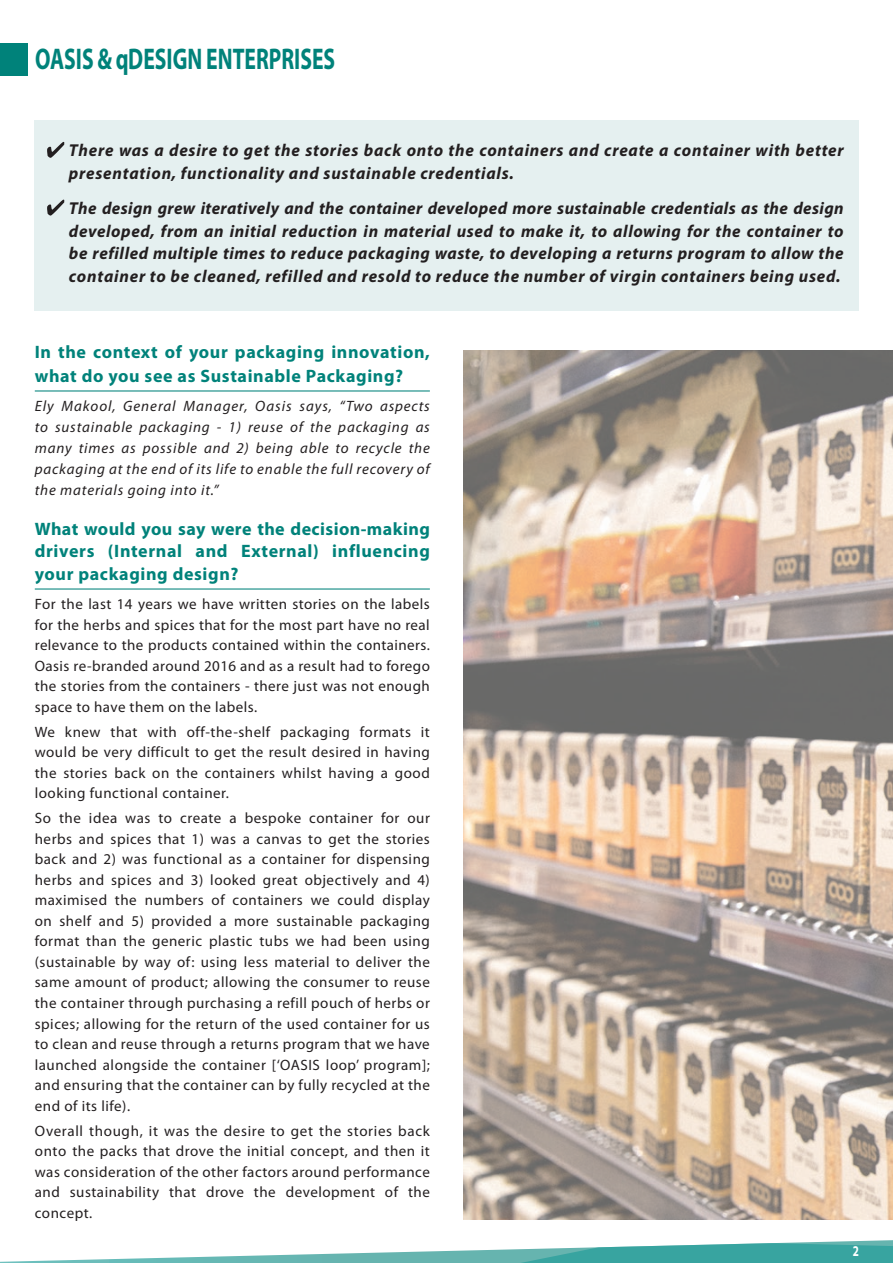
<style>
.page{position:relative;width:893px;height:1263px;background:#fff}
.page>*{position:absolute;margin:0;border:0;box-sizing:border-box;transform-origin:0 0}
.t1{font:700 30px "Myriad Pro";color:#00827a;scale:.72 1}
.t2{font:700 18px/22.5px "Myriad Pro";letter-spacing:.035em;color:#00827a}
.t3{font:italic 700 17.25px/22.5px "Myriad Pro";letter-spacing:.045em;color:#231f20}
.t4{font:15px/20.5px "Myriad Pro";letter-spacing:.035em;color:#231f20;text-align:justify}
.t5{font:italic 15px/21px "Myriad Pro";letter-spacing:.055em;color:#231f20;text-align:justify}
.t6{font:700 15px "Myriad Pro";color:#fff;scale:.74 1}
</style>
<div class="page">
<hr style="left:35px;top:390px;width:395px;height:1px;background:#00827a">
<hr style="left:35px;top:588px;width:395px;height:1px;background:#00827a">
<svg style="left:0;top:1240px;width:893px;height:23px"></svg>
<div style="left:34px;top:120px;width:825px;height:190px;background:#e5f0f0"></div>
<svg style="left:47px;top:142px;width:17px;height:16px"></svg>
<svg style="left:47px;top:200px;width:17px;height:16px"></svg>
<div style="left:0;top:43px;width:27px;height:33px;background:#00827a"></div>
<img style="left:464px;top:350px;width:429px;height:869px">
<h1 class="t1" style="left:35px;top:42px;width:419px">OASIS &amp; qDESIGN ENTERPRISES</h1>
<p class="t3" style="left:69px;top:140px;width:776px">There was a desire to get the stories back onto the containers and create a container with better presentation, functionality and sustainable credentials.</p>
<p class="t3" style="left:69px;top:197px;width:776px;text-align:justify">The design grew iteratively and the container developed more sustainable credentials as the design developed, from an initial reduction in material used to make it, to allowing for the container to be refilled multiple times to reduce packaging waste, to developing a returns program to allow the container to be cleaned, refilled and resold to reduce the number of virgin containers being used.</p>
<p class="t2" style="left:35px;top:340px;width:397px;line-height:24px">In the context of your packaging innovation, what do you see as Sustainable Packaging?</p>
<p class="t5" style="left:35px;top:396px;width:397px">Ely Makool, General Manager, Oasis says, “Two aspects to sustainable packaging - 1) reuse of the packaging as many times as possible and 2) being able to recycle the packaging at the end of its life to enable the full recovery of the materials going into it.”</p>
<p class="t2" style="left:35px;top:518px;width:397px;text-align:justify">What would you say were the decision-making drivers (Internal and External) influencing your packaging design?</p>
<p class="t4" style="left:35px;top:594px;width:397px">For the last 14 years we have written stories on the labels for the herbs and spices that for the most part have no real relevance to the products contained within the containers.<br>Oasis re-branded around 2016 and as a result had to forego the stories from the containers - there just was not enough space to have them on the labels.</p>
<p class="t4" style="left:35px;top:722px;width:397px">We knew that with off-the-shelf packaging formats it would be very difficult to get the result desired in having the stories back on the containers whilst having a good looking functional container.</p>
<p class="t4" style="left:35px;top:808px;width:397px">So the idea was to create a bespoke container for our herbs and spices that 1) was a canvas to get the stories back and 2) was functional as a container for dispensing herbs and spices and 3) looked great objectively and 4) maximised the numbers of containers we could display on shelf and 5) provided a more sustainable packaging format than the generic plastic tubs we had been using (sustainable by way of: using less material to deliver the same amount of product; allowing the consumer to reuse the container through purchasing a refill pouch of herbs or spices; allowing for the return of the used container for us to clean and reuse through a returns program that we have launched alongside the container [‘OASIS loop’ program]; and ensuring that the container can by fully recycled at the end of its life).</p>
<p class="t4" style="left:35px;top:1120px;width:397px">Overall though, it was the desire to get the stories back onto the packs that drove the initial concept, and then it was consideration of the other factors around performance and sustainability that drove the development of the concept.</p>
<p class="t6" style="left:853px;top:1242px;width:10px">2</p>
</div>
